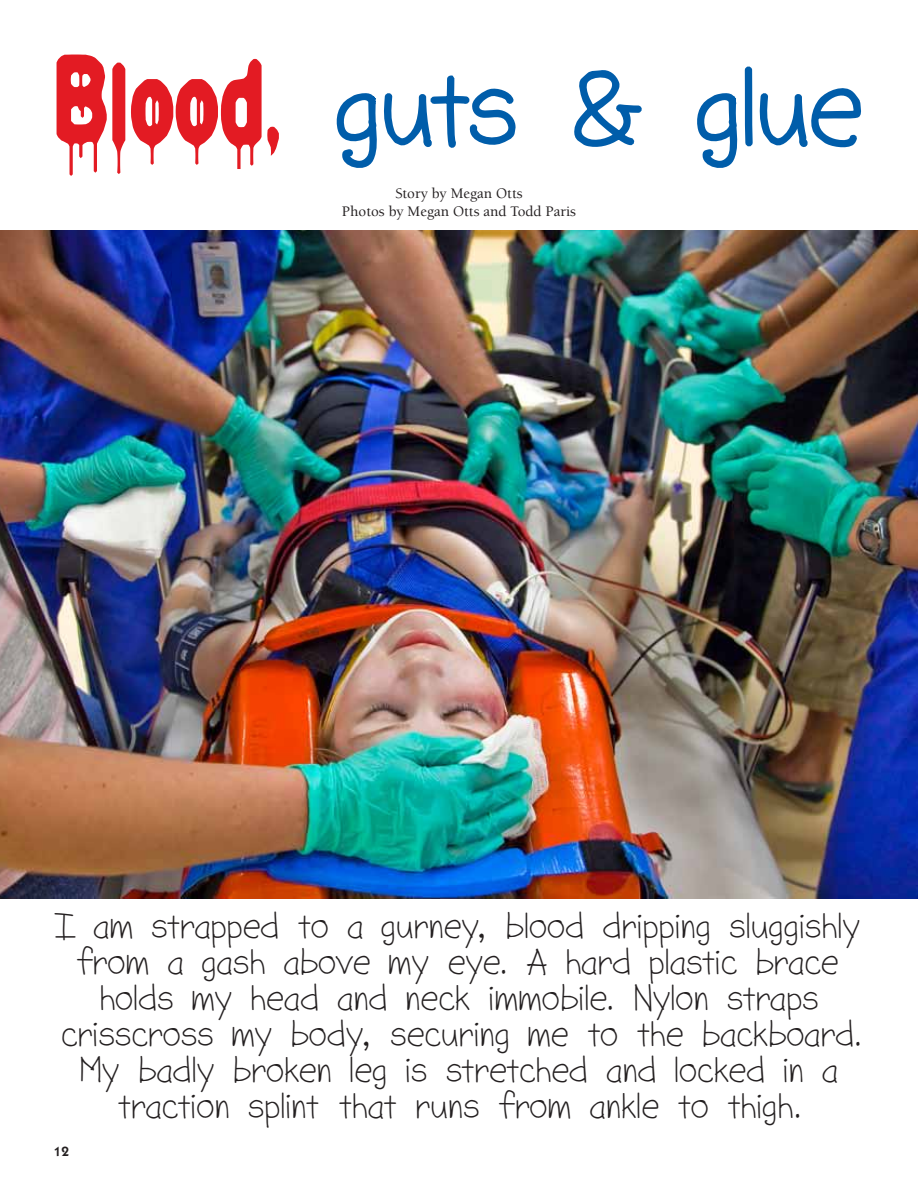
<style>
.page{position:relative;width:918px;height:1188px;background:#fff}
.page>*{position:absolute;margin:0;border:0;box-sizing:border-box;transform-origin:0 0}
.t1{font:108px "Sorbet LTD";color:#005daa}
.t2{font:36px/36px "Sorbet LTD";letter-spacing:-.005em;color:#231f20;text-align:center}
.t3{font:500 15px/18px "Berkeley Std";color:#231f20;text-align:center}
.t4{font:600 13.5px "ITC Kabel Std";color:#231f20}
.s1{font-family:"Head injuries";font-size:141px;color:#e31b23}
</style>
<div class="page">
<img style="left:0;top:231px;width:891px;height:667px">
<svg style="left:336px;top:75px;width:180px;height:93px"></svg>
<svg style="left:574px;top:70px;width:68px;height:77px"></svg>
<svg style="left:697px;top:67px;width:164px;height:101px"></svg>
<img style="left:891px;top:231px;width:27px;height:667px">
<h1 class="t1" style="left:54px;top:61px;width:810px"><span class="s1">Blood,</span> guts &amp; glue</h1>
<p class="t3" style="left:342px;top:185px;width:236px">Story by Megan Otts<br>Photos by Megan Otts and Todd Paris</p>
<p class="t2" style="left:54px;top:913px;width:810px">I am strapped to a gurney, blood dripping sluggishly from a gash above my eye. A hard plastic brace holds my head and neck immobile. Nylon straps crisscross my body, securing me to the backboard.<br>My badly broken leg is stretched and locked in a traction splint that runs from ankle to thigh.</p>
<p class="t4" style="left:54px;top:1143px;width:17px">12</p>
</div>
